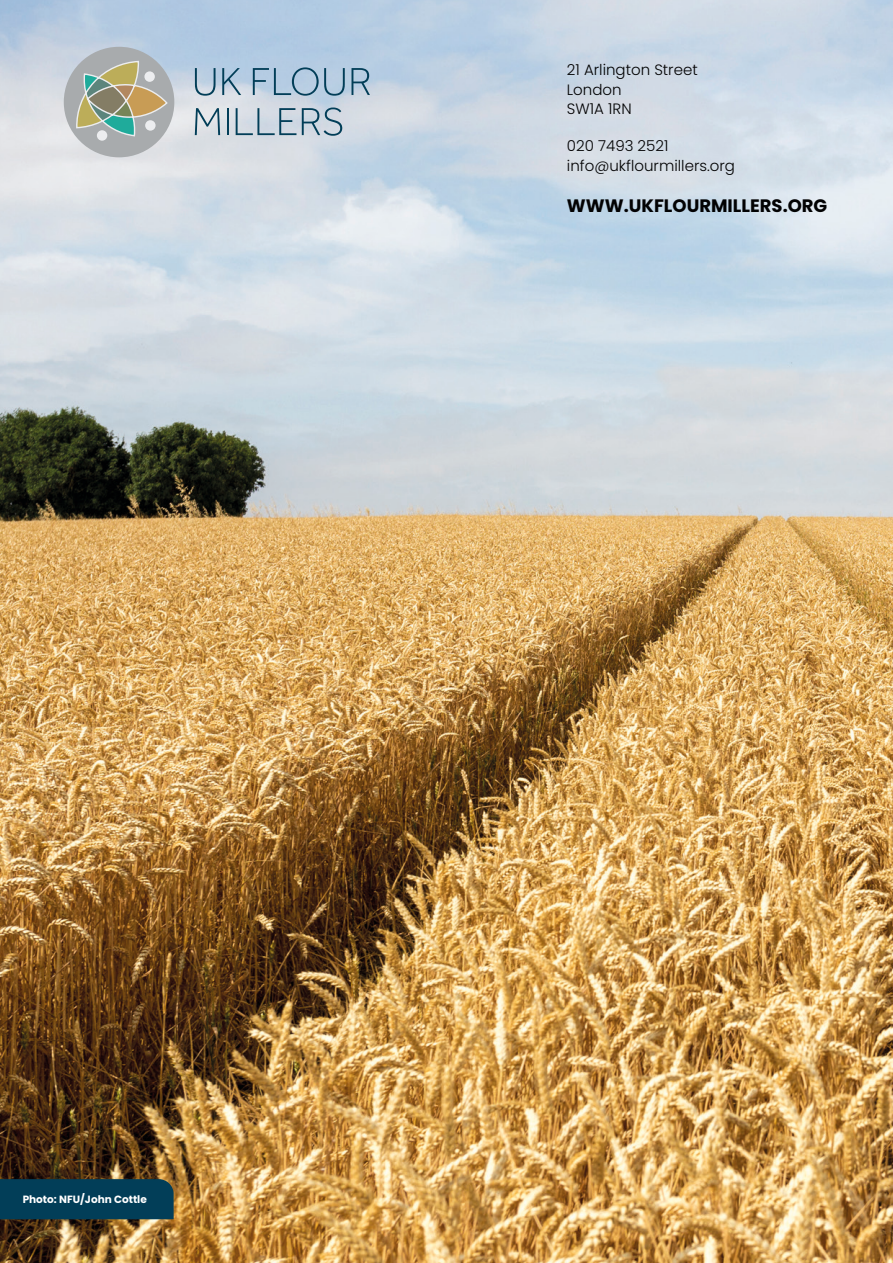
<style>
.page{position:relative;width:893px;height:1263px;background:#fff}
.page>*{position:absolute;margin:0;border:0;box-sizing:border-box;transform-origin:0 0}
.UK_suheading_1{font:700 18px "Poppins";color:#020203}
.t1{font:300 15px/19.5px "Poppins";color:#020203}
.UK_suheading_1-2{font:700 10.5px "Poppins";color:#fff}
</style>
<div class="page">
<img style="left:0;top:0;width:893px;height:1263px">
<svg style="left:195px;top:68px;width:21px;height:28px"></svg>
<svg style="left:222px;top:68px;width:19px;height:27px"></svg>
<svg style="left:253px;top:67px;width:92px;height:29px;background:#98b4ca"></svg>
<svg style="left:351px;top:68px;width:19px;height:27px"></svg>
<svg style="left:195px;top:108px;width:25px;height:27px"></svg>
<hr style="left:227px;top:108px;width:2px;height:27px;background:#023e58">
<svg style="left:236px;top:108px;width:60px;height:27px;background:#b0c0cc"></svg>
<svg style="left:302px;top:107px;width:40px;height:29px"></svg>
<div style="left:64px;top:47px;width:110px;height:110px;background:#a8abad;border-radius:50%"></div>
<div style="left:97px;top:130px;width:10px;height:11px;background:#ecedef;border-radius:50%"></div>
<svg style="left:75px;top:60px;width:94px;height:77px"></svg>
<div style="left:0;top:1179px;width:174px;height:40px;background:#023e58"></div>
<p class="UK_suheading_1-2" style="left:23px;top:1193px;width:126px">Photo: NFU/John Cottle</p>
<p class="t1" style="left:567px;top:60px;width:132px">21 Arlington Street<br>London<br>SW1A 1RN</p>
<p class="t1" style="left:567px;top:136px;width:103px">020 7493 2521</p>
<p class="t1" style="left:567px;top:156px;width:169px">info@ukflourmillers.org</p>
<p class="UK_suheading_1" style="left:567px;top:195px;width:262px">WWW.UKFLOURMILLERS.ORG</p>
</div>
